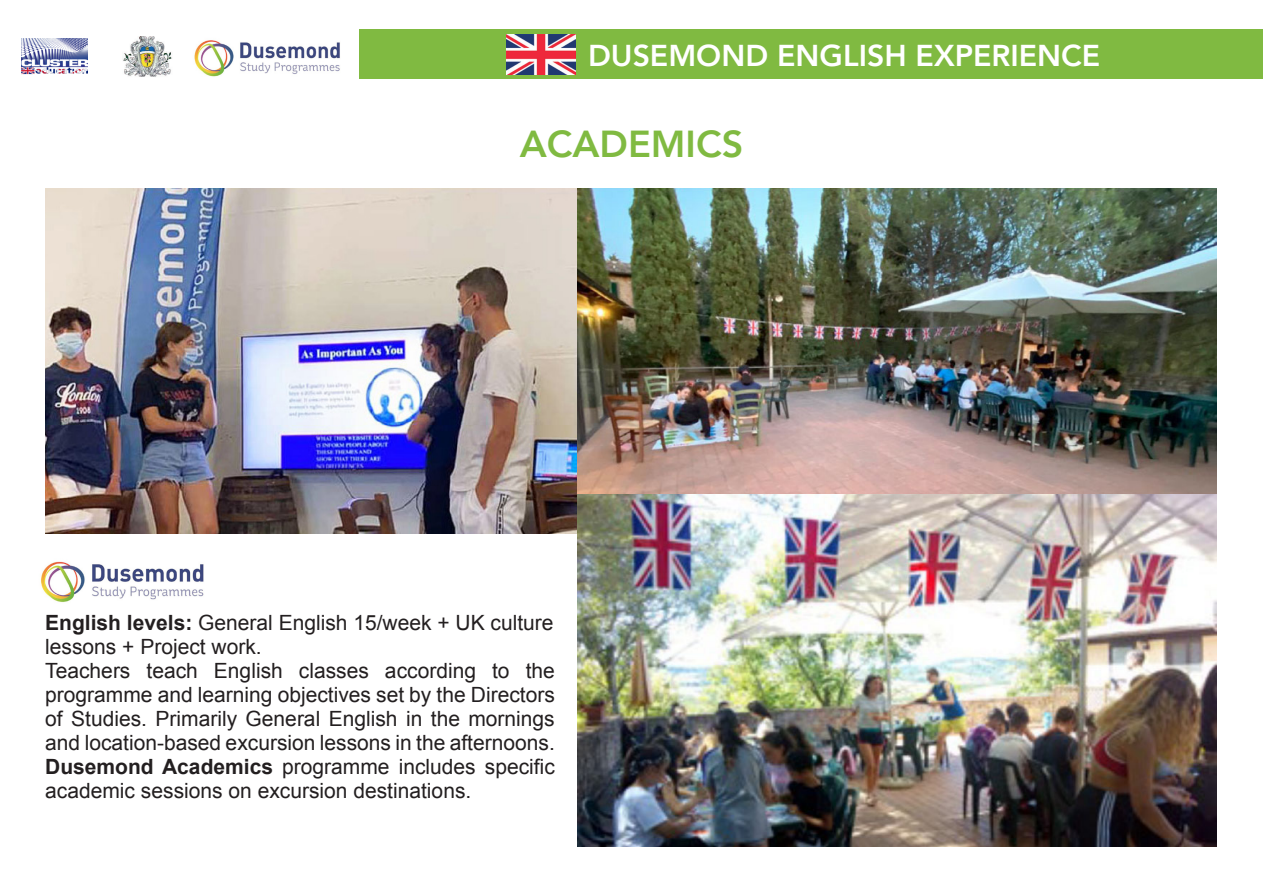
<style>
.page{position:relative;width:1263px;height:893px;background:#fff}
.page>*{position:absolute;margin:0;border:0;box-sizing:border-box;transform-origin:0 0}
.t1{font:800 37.5px "Avenir";color:#80ba41}
.t2{font:800 30.15px "Avenir";color:#fff}
.t3{font:21px/24px "Arial";color:#231f20;text-align:justify}
.s1{font-weight:700}
</style>
<div class="page">
<div style="left:359px;top:29px;width:904px;height:50px;background:#80ba41"></div>
<img style="left:507px;top:34px;width:68px;height:41px">
<img style="left:21px;top:38px;width:66px;height:36px">
<img style="left:123px;top:37px;width:49px;height:40px">
<img style="left:194px;top:40px;width:146px;height:37px">
<img style="left:46px;top:188px;width:531px;height:346px">
<img style="left:41px;top:561px;width:163px;height:41px">
<img style="left:577px;top:188px;width:639px;height:306px">
<img style="left:577px;top:494px;width:639px;height:352px">
<p class="t2" style="left:588px;top:32px;width:514px">DUSEMOND ENGLISH EXPERIENCE</p>
<p class="t1" style="left:520px;top:114px;width:225px">ACADEMICS</p>
<p class="t3" style="left:45px;top:611px;width:510px"><span class="s1">English levels:</span> General English 15/week + UK culture</p>
<p class="t3" style="left:45px;top:635px;width:218px">lessons + Project work.</p>
<p class="t3" style="left:45px;top:659px;width:511px">Teachers teach English classes according to the programme and learning objectives set by the Directors of Studies. Primarily General English in the mornings and location-based excursion lessons in the afternoons.</p>
<p class="t3" style="left:45px;top:755px;width:511px"><span class="s1">Dusemond Academics</span> programme includes specific academic sessions on excursion destinations.</p>
</div>
